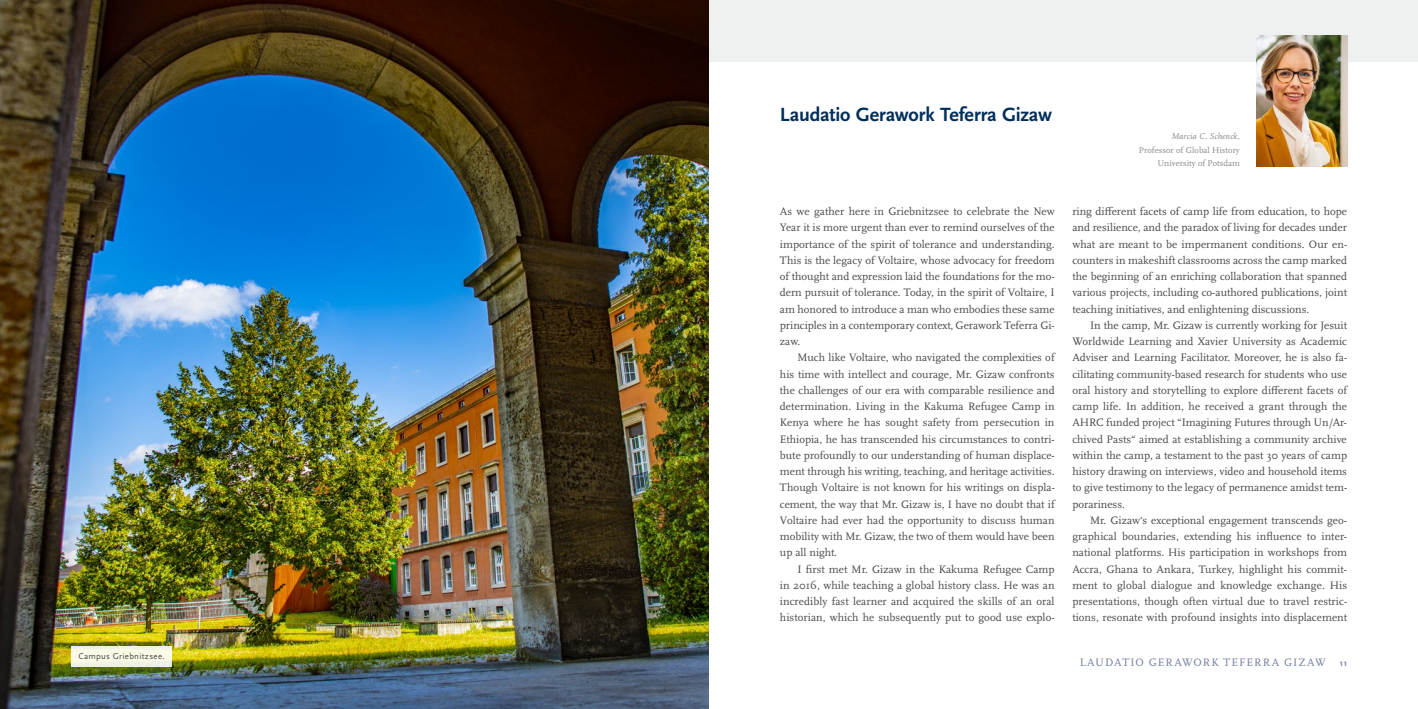
<style>
.page{position:relative;width:1418px;height:709px;background:#fff}
.page>*{position:absolute;margin:0;border:0;box-sizing:border-box;transform-origin:0 0}
.t1{font:700 20px "Scala Sans Pro";letter-spacing:-.01em;color:#002e5b}
.t2{font:11.25px/16.2px "Scala Pro";color:#474847;text-align:justify}
.t3{font:11.25px "Scala Pro";letter-spacing:.115em;color:#727fa0}
.t4{font:8.75px/13.8px "Scala Pro";color:#878988;text-align:right}
.t5{font:8.75px "Scala Sans Pro";letter-spacing:.035em;color:#474847}
.t6{font:italic 8.75px "Scala Pro";color:#878988}
.t7{font:700 8.75px "Scala Sans Pro";color:#727fa0}
</style>
<div class="page">
<div style="left:709px;top:0;width:708px;height:61px;background:#eff0f0"></div>
<img style="left:0;top:0;width:709px;height:709px">
<div style="left:71px;top:646px;width:101px;height:20px;background:#faf9e5"></div>
<img style="left:1256px;top:35px;width:90px;height:131px">
<p class="t5" style="left:78px;top:651px;width:88px">Campus Griebnitzsee.</p>
<h1 class="t1" style="left:780px;top:103px;width:274px">Laudatio Gerawork Teferra Gizaw</h1>
<p class="t2" style="left:780px;top:203px;width:276px;text-align:left">As we gather here in Griebnitzsee to celebrate the New Year it is more urgent than ever to remind ourselves of the importance of the spirit of tolerance and understanding.<br>This is the legacy of Voltaire, whose advocacy for freedom of thought and expression laid the foundations for the mo&shy;dern pursuit of tolerance. Today, in the spirit of Voltaire, I am honored to introduce a man who embodies these same principles in a contemporary context, Gerawork Teferra Gi&shy;zaw.</p>
<p class="t2" style="left:780px;top:350px;width:276px;text-indent:18px">Much like Voltaire, who navigated the complexities of his time with intellect and courage, Mr. Gizaw confronts the challenges of our era with comparable resilience and determination. Living in the Kakuma Refugee Camp in Kenya where he has sought safety from persecution in Ethiopia, he has transcended his circumstances to contri&shy;bute profoundly to our understanding of human displace&shy;ment through his writing, teaching, and heritage activities.<br>Though Voltaire is not known for his writings on displa&shy;cement, the way that Mr. Gizaw is, I have no doubt that if Voltaire had ever had the opportunity to discuss human mobility with Mr. Gizaw, the two of them would have been up all night.</p>
<p class="t2" style="left:780px;top:561px;width:276px;text-indent:18px">I first met Mr. Gizaw in the Kakuma Refugee Camp in 2016, while teaching a global history class. He was an incredibly fast learner and acquired the skills of an oral historian, which he subsequently put to good use explo-</p>
<p class="t6" style="left:1171px;top:131px;width:70px">Marcia C. Schenck,</p>
<p class="t4" style="left:1138px;top:143px;width:102px">Professor of Global History<br>University of Potsdam</p>
<p class="t2" style="left:1072px;top:203px;width:276px">ring different facets of camp life from education, to hope and resilience, and the paradox of living for decades under what are meant to be impermanent conditions. Our en&shy;counters in makeshift classrooms across the camp marked the beginning of an enriching collaboration that spanned various projects, including co-authored publications, joint teaching initiatives, and enlightening discussions.</p>
<p class="t2" style="left:1072px;top:317px;width:276px;text-indent:18px">In the camp, Mr. Gizaw is currently working for Jesuit Worldwide Learning and Xavier University as Academic Adviser and Learning Facilitator. Moreover, he is also fa&shy;cilitating community-based research for students who use oral history and storytelling to explore different facets of camp life. In addition, he received a grant through the AHRC</p>
<p class="t2" style="left:1072px;top:415px;width:276px;text-indent:34px">funded project “Imagining Futures through Un/Ar&shy;chived Pasts“ aimed at establishing a community archive within the camp, a testament to the past 30 years of camp history drawing on interviews, video and household items to give testimony to the legacy of permanence amidst tem&shy;porariness.</p>
<p class="t2" style="left:1072px;top:512px;width:276px;text-indent:18px">Mr. Gizaw‘s exceptional engagement transcends geo&shy;graphical boundaries, extending his influence to inter&shy;national platforms. His participation in workshops from Accra, Ghana to Ankara, Turkey, highlight his commit&shy;ment to global dialogue and knowledge exchange. His presentations, though often virtual due to travel restric&shy;tions, resonate with profound insights into displacement</p>
<p class="t3" style="left:1079px;top:656px;width:245px">laudatio gerawork teferra gizaw</p>
<p class="t7" style="left:1339px;top:658px;width:9px">11</p>
</div>
